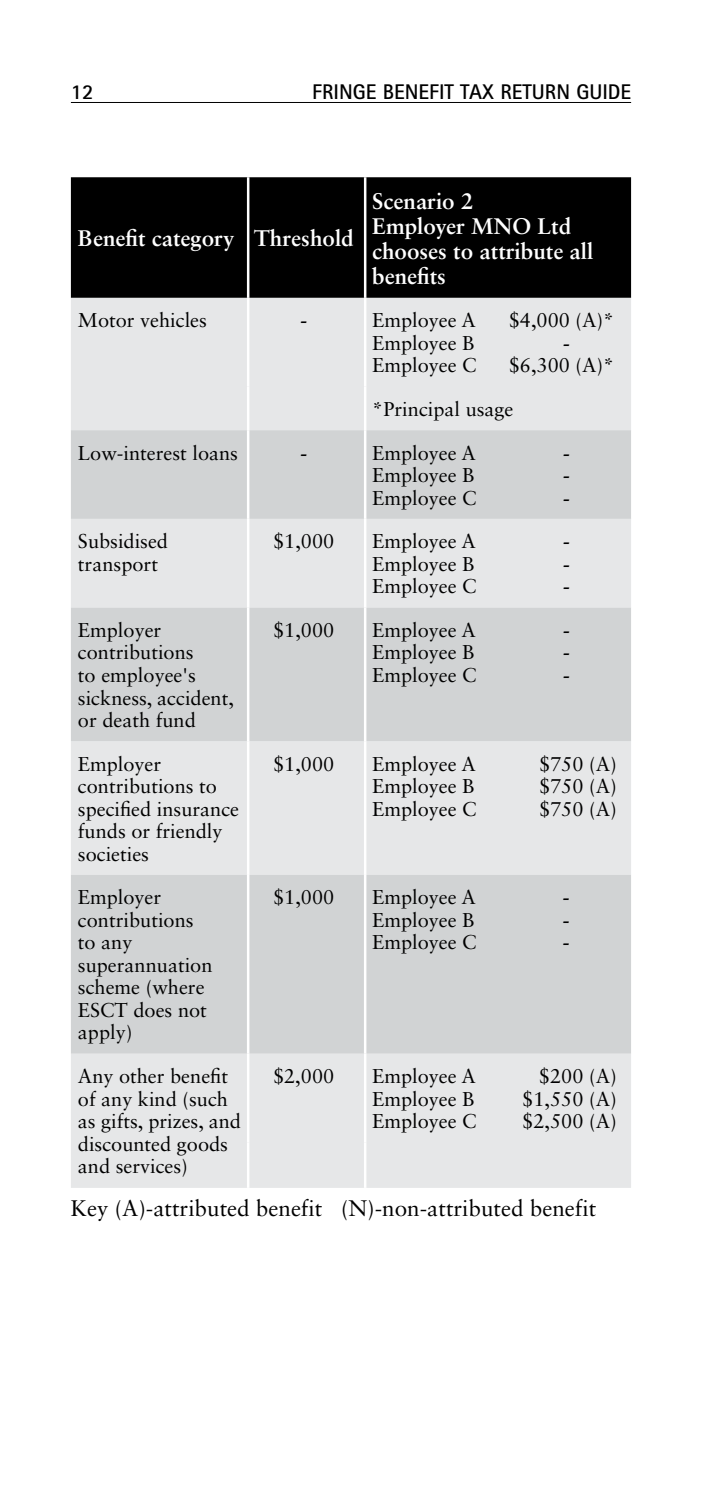
<style>
.page{position:relative;width:702px;height:1489px;background:#fff}
.page>*{position:absolute;margin:0;border:0;box-sizing:border-box;transform-origin:0 0}
.t1{font:700 22.5px/25px "Sabon LT Std";color:#fff}
.t2{font:22.5px "Sabon LT Std";color:#000}
.t3{font:700 21.25px "Rotis Sans Serif Std";color:#000}
.t4{font:20px/22.5px "Sabon LT Std";color:#000;text-align:justify}
.t5{font:700 20px/22.5px "Sabon LT Std";color:#000;text-align:justify}
</style>
<div class="page">
<hr style="left:71px;top:102px;width:560px;height:1px;background:#000">
<div style="left:71px;top:177px;width:560px;height:121px;background:#000"></div>
<div style="left:71px;top:298px;width:560px;height:889px;background:#e6e7e8"></div>
<svg style="left:71px;top:430px;width:560px;height:623px;background:#d8dadb"></svg>
<hr style="left:364px;top:177px;width:2px;height:121px;background:#fff">
<hr style="left:364px;top:298px;width:2px;height:88px;background:#fff">
<hr style="left:364px;top:386px;width:2px;height:44px;background:#fff">
<hr style="left:364px;top:430px;width:2px;height:89px;background:#fff">
<hr style="left:364px;top:519px;width:2px;height:88px;background:#fff">
<hr style="left:364px;top:607px;width:2px;height:134px;background:#fff">
<hr style="left:364px;top:741px;width:2px;height:133px;background:#fff">
<hr style="left:364px;top:874px;width:2px;height:179px;background:#fff">
<hr style="left:364px;top:1053px;width:2px;height:89px;background:#fff">
<hr style="left:364px;top:1142px;width:2px;height:45px;background:#fff">
<hr style="left:247px;top:177px;width:2px;height:121px;background:#fff">
<hr style="left:247px;top:298px;width:2px;height:88px;background:#fff">
<hr style="left:247px;top:386px;width:2px;height:44px;background:#fff">
<hr style="left:247px;top:430px;width:2px;height:89px;background:#fff">
<hr style="left:247px;top:519px;width:2px;height:88px;background:#fff">
<hr style="left:247px;top:607px;width:2px;height:134px;background:#fff">
<hr style="left:247px;top:741px;width:2px;height:133px;background:#fff">
<hr style="left:247px;top:874px;width:2px;height:179px;background:#fff">
<hr style="left:247px;top:1053px;width:2px;height:89px;background:#fff">
<hr style="left:247px;top:1142px;width:2px;height:45px;background:#fff">
<p class="t3" style="left:71px;top:78px;width:24px">12</p>
<p class="t3" style="left:312px;top:78px;width:320px">FRINGE BENEFIT TAX RETURN GUIDE</p>
<p class="t1" style="left:78px;top:225px;width:277px">Benefit category Threshold</p>
<p class="t1" style="left:372px;top:188px;width:223px">Scenario 2<br>Employer MNO Ltd chooses to attribute all benefits</p>
<p class="t4" style="left:78px;top:309px;width:130px">Motor vehicles</p>
<p class="t5" style="left:300px;top:309px;width:8px">-</p>
<p class="t4" style="left:372px;top:309px;width:106px">Employee A Employee B Employee C</p>
<p class="t4" style="left:508px;top:309px;width:107px">$4,000 (A)*</p>
<p class="t5" style="left:563px;top:331px;width:8px">-</p>
<p class="t4" style="left:372px;top:343px;width:244px;line-height:43.5px;text-indent:136px">$6,300 (A)* *Principal usage</p>
<p class="t4" style="left:78px;top:441px;width:162px">Low-interest loans</p>
<p class="t5" style="left:300px;top:441px;width:8px">-</p>
<p class="t4" style="left:372px;top:441px;width:106px">Employee A Employee B Employee C</p>
<p class="t5" style="left:563px;top:441px;width:8px">- - -</p>
<p class="t4" style="left:78px;top:530px;width:92px">Subsidised transport</p>
<p class="t4" style="left:273px;top:530px;width:63px">$1,000</p>
<p class="t4" style="left:372px;top:530px;width:106px">Employee A Employee B Employee C</p>
<p class="t5" style="left:563px;top:529px;width:8px">- - -</p>
<p class="t4" style="left:78px;top:618px;width:157px;text-align:left">Employer contributions<br>to employee's sickness, accident, or death fund</p>
<p class="t4" style="left:273px;top:618px;width:63px">$1,000</p>
<p class="t4" style="left:372px;top:618px;width:106px">Employee A Employee B Employee C</p>
<p class="t5" style="left:563px;top:618px;width:8px">- - -</p>
<p class="t4" style="left:78px;top:752px;width:163px;text-align:left">Employer contributions to specified insurance funds or friendly societies</p>
<p class="t4" style="left:273px;top:752px;width:63px">$1,000</p>
<p class="t4" style="left:372px;top:752px;width:106px">Employee A Employee B Employee C</p>
<p class="t4" style="left:539px;top:752px;width:79px">$750 (A) $750 (A) $750 (A)</p>
<p class="t4" style="left:78px;top:885px;width:136px;text-align:left">Employer contributions to any superannuation scheme (where<br>ESCT does not apply)</p>
<p class="t4" style="left:273px;top:885px;width:63px">$1,000</p>
<p class="t4" style="left:372px;top:885px;width:106px">Employee A Employee B Employee C</p>
<p class="t5" style="left:563px;top:885px;width:8px">- - -</p>
<p class="t4" style="left:78px;top:1064px;width:164px;text-align:left">Any other benefit of any kind (such as gifts, prizes, and discounted goods and services)</p>
<p class="t4" style="left:273px;top:1064px;width:63px">$2,000</p>
<p class="t4" style="left:372px;top:1064px;width:106px">Employee A Employee B Employee C</p>
<p class="t4" style="left:522px;top:1064px;width:96px;text-indent:17px">$200 (A) $1,550 (A) $2,500 (A)</p>
<p class="t2" style="left:71px;top:1194px;width:526px">Key (A)-attributed benefit (N)-non-attributed benefit</p>
</div>
